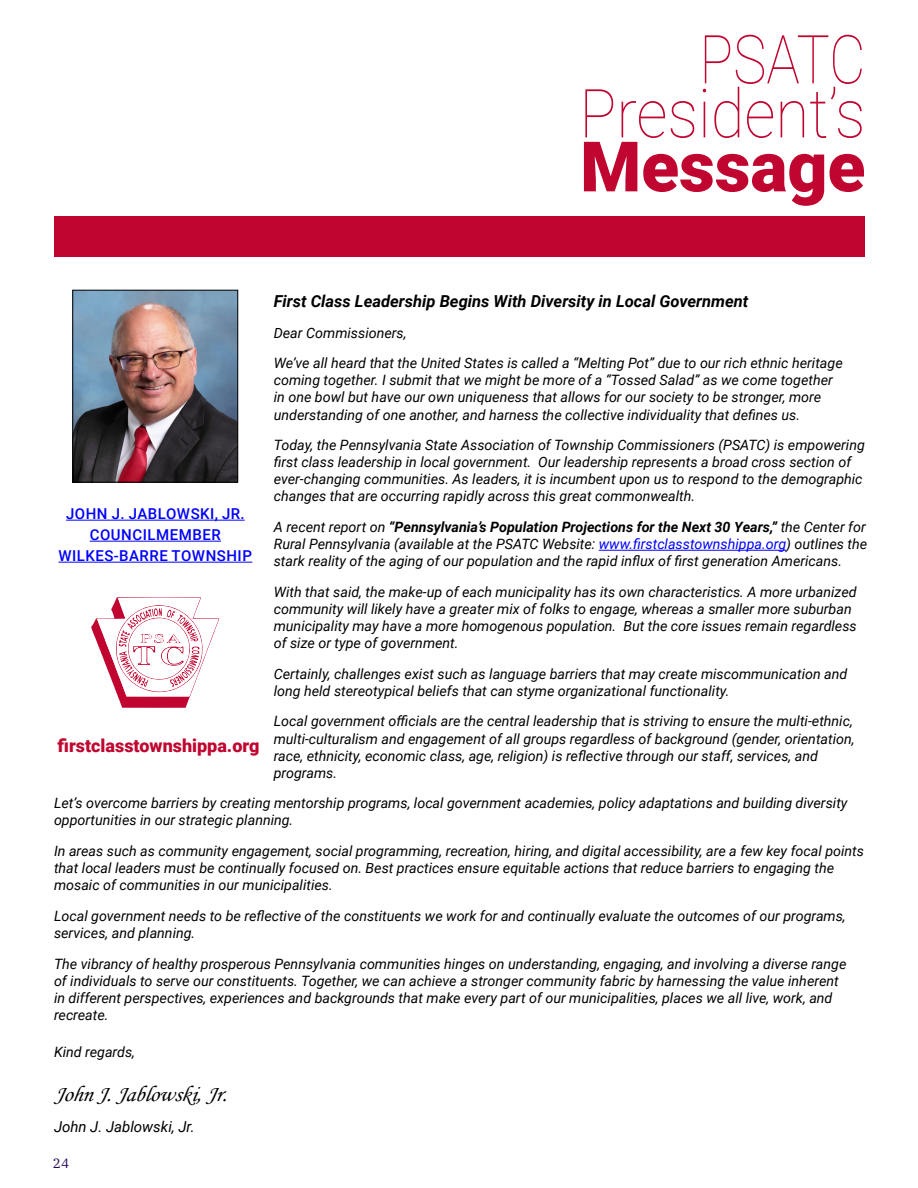
<style>
.page{position:relative;width:918px;height:1188px;background:#fff}
.page>*{position:absolute;margin:0;border:0;box-sizing:border-box;transform-origin:0 0}
.t1{font:900 69.6px "Roboto";color:#c00630}
.t2{font:100 67.5px/54px "Roboto";color:#c00630;text-align:right;scale:.83 1}
.t3{font:italic 22.5px "Monotype Corsiva";color:#000}
.t4{font:900 18px "Roboto";color:#c00630}
.t5{font:italic 700 16.5px "Roboto";color:#000}
.t6{font:500 15px/21px "Roboto";letter-spacing:.035em;color:#00f;text-align:center}
.t7{font:italic 15px "Roboto";color:#000}
.t8{font:italic 14.25px/17.1px "Roboto";color:#000}
.t9{font:13.5px "IBM Plex Serif";color:#260859}
.s1{font-weight:700}
.s2{color:#00f}
</style>
<div class="page">
<hr style="left:599px;top:550px;width:187px;height:1px;background:#00f">
<hr style="left:66px;top:520px;width:179px;height:1px;background:#00f">
<hr style="left:90px;top:541px;width:131px;height:1px;background:#00f">
<hr style="left:58px;top:562px;width:194px;height:1px;background:#00f">
<div style="left:54px;top:216px;width:810px;height:40px;background:#c00630"></div>
<svg style="left:91px;top:597px;width:128px;height:111px"></svg>
<img style="left:74px;top:292px;width:162px;height:189px">
<div style="left:72px;top:290px;width:166px;height:193px;border:1px solid #000"></div>
<h2 class="t2" style="left:579px;top:30px;width:346px">PSATC<br>President’s</h2>
<h1 class="t1" style="left:580px;top:118px;width:287px">Message</h1>
<p class="t5" style="left:274px;top:290px;width:476px">First Class Leadership Begins With Diversity in Local Government</p>
<p class="t8" style="left:274px;top:317px;width:570px;line-height:30.6px">Dear Commissioners,<br>We’ve all heard that the United States is called a “Melting Pot” due to our rich ethnic heritage</p>
<p class="t8" style="left:274px;top:371px;width:561px">coming together. I submit that we might be more of a “Tossed Salad” as we come together in one bowl but have our own uniqueness that allows for our society to be stronger, more understanding of one another, and harness the collective individuality that defines us.</p>
<p class="t8" style="left:274px;top:436px;width:593px">Today, the Pennsylvania State Association of Township Commissioners (PSATC) is empowering first class leadership in local government. Our leadership represents a broad cross section of ever-changing communities. As leaders, it is incumbent upon us to respond to the demographic changes that are occurring rapidly across this great commonwealth.</p>
<p class="t8" style="left:274px;top:518px;width:595px;text-align:justify">A recent report on <span class="s1">“Pennsylvania’s Population Projections for the Next 30 Years,”</span> the Center for Rural Pennsylvania (available at the PSATC Website: <span class="s2">www.firstclasstownshippa.org</span>) outlines the stark reality of the aging of our population and the rapid influx of first generation Americans.</p>
<p class="t8" style="left:274px;top:583px;width:584px">With that said, the make-up of each municipality has its own characteristics. A more urbanized community will likely have a greater mix of folks to engage, whereas a smaller more suburban municipality may have a more homogenous population. But the core issues remain regardless of size or type of government.</p>
<p class="t8" style="left:274px;top:665px;width:575px">Certainly, challenges exist such as language barriers that may create miscommunication and long held stereotypical beliefs that can styme organizational functionality.</p>
<p class="t8" style="left:274px;top:712px;width:582px">Local government officials are the central leadership that is striving to ensure the multi-ethnic, multi-culturalism and engagement of all groups regardless of background (gender, orientation, race, ethnicity, economic class, age, religion) is reflective through our staff, services, and programs.</p>
<p class="t8" style="left:54px;top:794px;width:795px">Let’s overcome barriers by creating mentorship programs, local government academies, policy adaptations and building diversity opportunities in our strategic planning.</p>
<p class="t8" style="left:54px;top:842px;width:812px">In areas such as community engagement, social programming, recreation, hiring, and digital accessibility, are a few key focal points that local leaders must be continually focused on. Best practices ensure equitable actions that reduce barriers to engaging the mosaic of communities in our municipalities.</p>
<p class="t8" style="left:54px;top:907px;width:793px">Local government needs to be reflective of the constituents we work for and continually evaluate the outcomes of our programs, services, and planning.</p>
<p class="t8" style="left:54px;top:954px;width:794px">The vibrancy of healthy prosperous Pennsylvania communities hinges on understanding, engaging, and involving a diverse range of individuals to serve our constituents. Together, we can achieve a stronger community fabric by harnessing the value inherent in different perspectives, experiences and backgrounds that make every part of our municipalities, places we all live, work, and recreate.</p>
<p class="t8" style="left:54px;top:1043px;width:83px">Kind regards,</p>
<h3 class="t3" style="left:54px;top:1081px;width:179px">John J.Jablowski,Jr.</h3>
<p class="t7" style="left:54px;top:1116px;width:142px">John J. Jablowski, Jr.</p>
<p class="t6" style="left:58px;top:503px;width:195px">JOHN J. JABLOWSKI, JR.<br>COUNCILMEMBER<br>WILKES-BARRE TOWNSHIP</p>
<p class="t4" style="left:58px;top:733px;width:203px">firstclasstownshippa.org</p>
<p class="t9" style="left:53px;top:1153px;width:18px">24</p>
</div>
